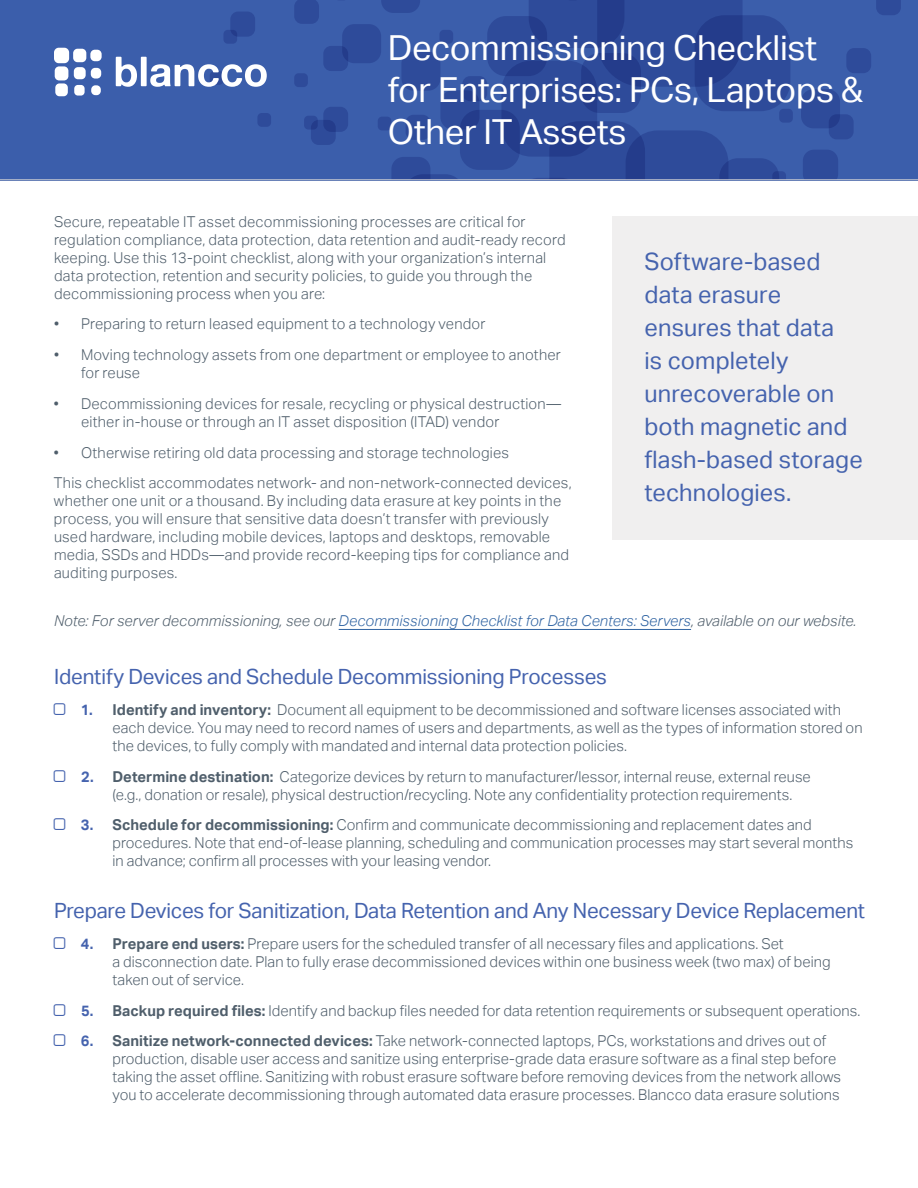
<style>
.page{position:relative;width:918px;height:1188px;background:#fff}
.page>*{position:absolute;margin:0;border:0;box-sizing:border-box;transform-origin:0 0}
.t1{font:34.5px/42px "Aktiv Grotesk";letter-spacing:-.01em;color:#fff}
.t2{font:24px/33px "Aktiv Grotesk";letter-spacing:.005em;color:#4563ae}
.t3{font:21px "Aktiv Grotesk";letter-spacing:-.01em;color:#4563ae}
.t4{font:300 15px/18px "Aktiv Grotesk";letter-spacing:.005em;color:#4f5e6b}
.t5{font:italic 300 15px "Aktiv Grotesk";letter-spacing:.005em;color:#4f5e6b}
.s1{color:#2f63a2}
.s2{font-weight:700;color:#4563ae}
.s3{font-weight:700}
</style>
<div class="page">
<div style="left:612px;top:216px;width:306px;height:324px;background:#f0efef"></div>
<div style="left:0;top:0;width:918px;height:180px;background:#3b5eab"></div>
<div style="left:501px;top:61px;width:96px;height:96px;background:#2e4b9a;border-radius:30px"></div>
<div style="left:695px;top:15px;width:95px;height:96px;background:#2e4b9a;border-radius:30px"></div>
<div style="left:487px;top:16px;width:60px;height:60px;background:linear-gradient(to bottom,#304e9d,#2a4695);border-radius:19px"></div>
<div style="left:460px;top:110px;width:60px;height:60px;background:linear-gradient(to right,#304e9d,#284291);border-radius:19px"></div>
<div style="left:581px;top:53px;width:60px;height:60px;background:linear-gradient(to right,#263f8e,#31509f);border-radius:19px"></div>
<svg style="left:381px;top:0;width:39px;height:13px"></svg>
<div style="left:342px;top:24px;width:39px;height:39px;background:#2e4b9a;border-radius:12px"></div>
<div style="left:801px;top:89px;width:39px;height:39px;background:#2e4b9a;border-radius:12px"></div>
<div style="left:401px;top:52px;width:39px;height:39px;background:#2e4b9a;border-radius:12px"></div>
<svg style="left:391px;top:157px;width:73px;height:23px"></svg>
<div style="left:440px;top:90px;width:39px;height:39px;background:linear-gradient(to right,#304e9d,#274190);border-radius:12px"></div>
<svg style="left:462px;top:76px;width:25px;height:25px"></svg>
<svg style="left:803px;top:150px;width:35px;height:30px"></svg>
<svg style="left:829px;top:114px;width:25px;height:25px"></svg>
<div style="left:406px;top:115px;width:24px;height:25px;background:#2e4b9a;border-radius:8px"></div>
<div style="left:311px;top:120px;width:25px;height:25px;background:#2e4b9a;border-radius:8px"></div>
<svg style="left:876px;top:0;width:25px;height:15px"></svg>
<svg style="left:323px;top:107px;width:25px;height:25px"></svg>
<svg style="left:323px;top:46px;width:25px;height:25px"></svg>
<svg style="left:294px;top:0;width:25px;height:24px"></svg>
<div style="left:846px;top:48px;width:25px;height:25px;background:#2e4b9a;border-radius:8px"></div>
<div style="left:294px;top:73px;width:14px;height:14px;background:#2e4b9a;border-radius:4px"></div>
<div style="left:378px;top:117px;width:13px;height:13px;background:#2e4b9a;border-radius:4px"></div>
<div style="left:257px;top:113px;width:14px;height:14px;background:#2e4b9a;border-radius:4px"></div>
<svg style="left:304px;top:116px;width:14px;height:14px"></svg>
<div style="left:439px;top:30px;width:14px;height:14px;background:#2e4b9a;border-radius:4px"></div>
<div style="left:230px;top:12px;width:25px;height:25px;background:#2e4b9a;border-radius:8px"></div>
<svg style="left:223px;top:30px;width:14px;height:14px"></svg>
<div style="left:779px;top:109px;width:14px;height:14px;background:#2e4b9a;border-radius:4px"></div>
<svg style="left:529px;top:0;width:214px;height:87px"></svg>
<svg style="left:520px;top:121px;width:266px;height:59px"></svg>
<hr style="left:0;top:180px;width:918px;height:1px;background:#d2d2d5">
<div style="left:74px;top:85px;width:11px;height:11px;background:#fff;border-radius:4px"></div>
<div style="left:91px;top:85px;width:10px;height:10px;background:#fff;border-radius:4px"></div>
<div style="left:91px;top:68px;width:10px;height:11px;background:#fff;border-radius:4px"></div>
<div style="left:55px;top:66px;width:13px;height:14px;background:#fff;border-radius:4px"></div>
<div style="left:54px;top:48px;width:15px;height:15px;background:#fff;border-radius:5px"></div>
<div style="left:73px;top:49px;width:13px;height:13px;background:#fff;border-radius:4px"></div>
<div style="left:55px;top:83px;width:13px;height:13px;background:#fff;border-radius:4px"></div>
<div style="left:74px;top:67px;width:12px;height:12px;background:#fff;border-radius:4px"></div>
<div style="left:90px;top:50px;width:12px;height:11px;background:#fff;border-radius:4px"></div>
<svg style="left:116px;top:57px;width:21px;height:30px"></svg>
<div style="left:141px;top:57px;width:6px;height:29px;background:#fff"></div>
<svg style="left:150px;top:64px;width:117px;height:23px"></svg>
<hr style="left:339px;top:629px;width:352px;height:1px;background:#2f63a2">
<h1 class="t1" style="left:388px;top:27px;width:477px">Decommissioning Checklist for Enterprises: PCs, Laptops &amp;<br>Other IT Assets</h1>
<p class="t4" style="left:54px;top:213px;width:513px">Secure, repeatable IT asset decommissioning processes are critical for regulation compliance, data protection, data retention and audit-ready record keeping. Use this 13-point checklist, along with your organization’s internal data protection, retention and security policies, to guide you through the decommissioning process when you are:</p>
<p class="t4" style="left:54px;top:315px;width:433px">• Preparing to return leased equipment to a technology vendor</p>
<p class="t4" style="left:81px;top:346px;width:481px;text-indent:-27px">• Moving technology assets from one department or employee to another for reuse</p>
<p class="t4" style="left:81px;top:395px;width:482px;text-indent:-27px">• Decommissioning devices for resale, recycling or physical destruction— either in-house or through an IT asset disposition (ITAD) vendor</p>
<p class="t4" style="left:54px;top:437px;width:519px;line-height:30.8px">• Otherwise retiring old data processing and storage technologies<br>This checklist accommodates network- and non-network-connected devices,</p>
<p class="t4" style="left:54px;top:492px;width:517px">whether one unit or a thousand. By including data erasure at key points in the process, you will ensure that sensitive data doesn’t transfer with previously used hardware, including mobile devices, laptops and desktops, removable media, SSDs and HDDs—and provide record-keeping tips for compliance and auditing purposes.</p>
<h2 class="t2" style="left:644px;top:245px;width:220px">Software-based data erasure ensures that data<br>is completely unrecoverable on both magnetic and flash-based storage technologies.</h2>
<p class="t5" style="left:54px;top:612px;width:804px">Note: For server decommissioning, see our <span class="s1">Decommissioning Checklist for Data Centers: Servers</span>, available on our website.</p>
<h3 class="t3" style="left:54px;top:664px;width:555px">Identify Devices and Schedule Decommissioning Processes</h3>
<p class="t4" style="left:113px;top:701px;width:752px;text-indent:-32px"><span class="s2">1.</span> <span class="s3">Identify and inventory:</span> Document all equipment to be decommissioned and software licenses associated with each device. You may need to record names of users and departments, as well as the types of information stored on the devices, to fully comply with mandated and internal data protection policies.</p>
<p class="t4" style="left:113px;top:767px;width:700px;text-indent:-32px"><span class="s2">2.</span> <span class="s3">Determine destination:</span> Categorize devices by return to manufacturer/lessor, internal reuse, external reuse (e.g., donation or resale), physical destruction/recycling. Note any confidentiality protection requirements.</p>
<p class="t4" style="left:113px;top:816px;width:742px;text-indent:-32px"><span class="s2">3.</span> <span class="s3">Schedule for decommissioning:</span> Confirm and communicate decommissioning and replacement dates and procedures. Note that end-of-lease planning, scheduling and communication processes may start several months in advance; confirm all processes with your leasing vendor.</p>
<h3 class="t3" style="left:54px;top:898px;width:813px">Prepare Devices for Sanitization, Data Retention and Any Necessary Device Replacement</h3>
<p class="t4" style="left:113px;top:935px;width:720px;text-indent:-32px"><span class="s2">4.</span> <span class="s3">Prepare end users:</span> Prepare users for the scheduled transfer of all necessary files and applications. Set<br>a disconnection date. Plan to fully erase decommissioned devices within one business week (two max) of being taken out of service.</p>
<p class="t4" style="left:81px;top:1001px;width:781px"><span class="s2">5.</span> <span class="s3">Backup required files:</span> Identify and backup files needed for data retention requirements or subsequent operations.</p>
<p class="t4" style="left:113px;top:1032px;width:730px;text-indent:-32px"><span class="s2">6.</span> <span class="s3">Sanitize network-connected devices:</span> Take network-connected laptops, PCs, workstations and drives out of production, disable user access and sanitize using enterprise-grade data erasure software as a final step before taking the asset offline. Sanitizing with robust erasure software before removing devices from the network allows you to accelerate decommissioning through automated data erasure processes. Blancco data erasure solutions</p>
</div>
